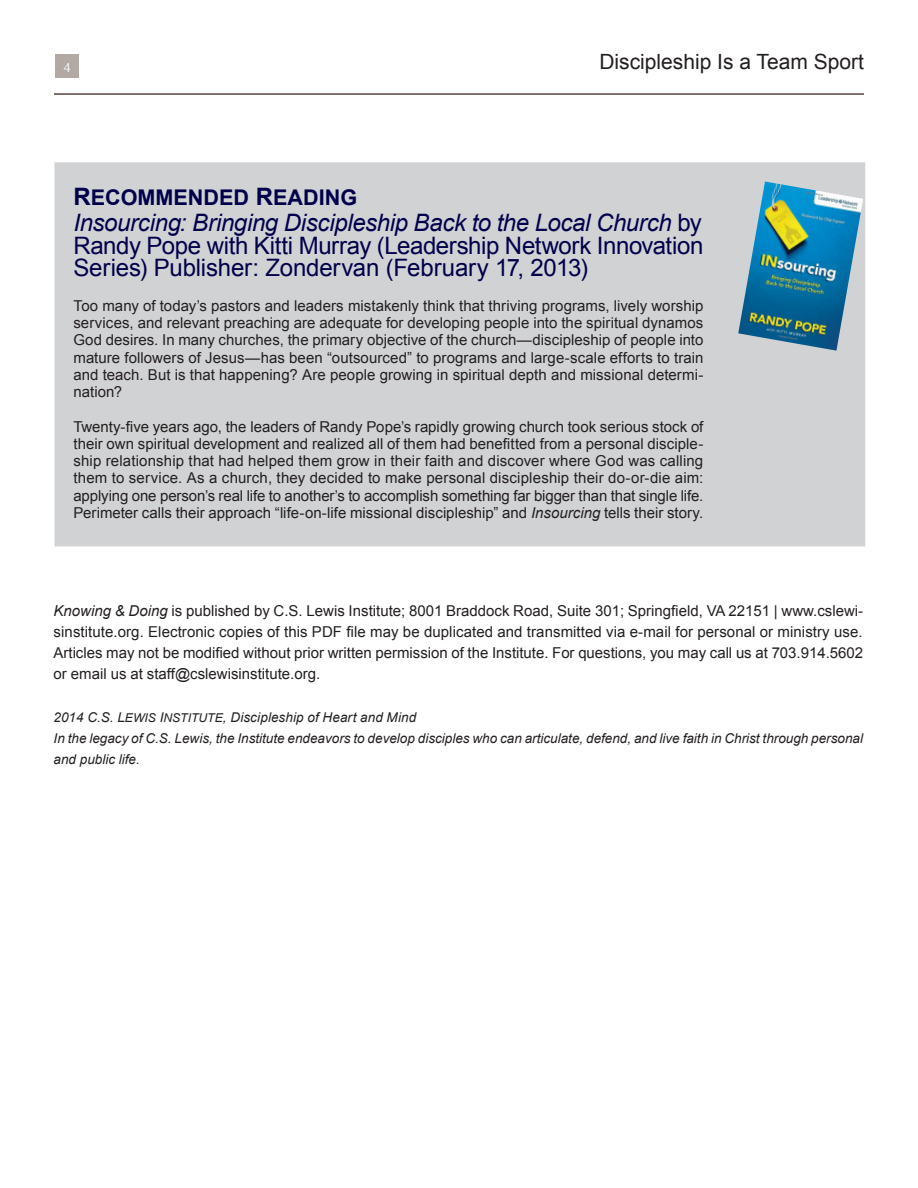
<style>
.page{position:relative;width:918px;height:1188px;background:#fff}
.page>*{position:absolute;margin:0;border:0;box-sizing:border-box;transform-origin:0 0}
.Recommended_reading{font:24px/22.5px "Arial";letter-spacing:-.01em;color:#00004b;text-align:justify}
.t1{font:21.6px "Arial Bold MT SC900";color:#00004b}
.t2{font:21px "Arial";color:#231f20}
.Recommended_reading-2{font:15px/17.2px "Arial";color:#231f20;text-align:justify}
.Author_bio{font:15px/21px "Arial";color:#231f20;text-align:justify}
.t3{font:italic 13.5px/21px "Arial";color:#231f20}
.t4{font:13.5px "Optima";color:#fff}
.s1{font-size:24px}
.s2{font-style:italic}
.s3{font-family:"Arial Italic MT SC900";font-style:normal}
.s4{font-family:"Arial Italic MT SC900";font-style:normal;font-size:12.15px}
</style>
<div class="page">
<div style="left:55px;top:54px;width:24px;height:24px;background:#b2a8a4"></div>
<hr style="left:54px;top:94px;width:810px;height:1px;background:#776762">
<div style="left:54px;top:162px;width:811px;height:384px;background:#d1d2d4;border:4px solid #d1d2d4"></div>
<img style="left:738px;top:182px;width:125px;height:169px">
<p class="t4" style="left:63px;top:60px;width:9px">4</p>
<h3 class="t2" style="left:599px;top:48px;width:266px">Discipleship Is a Team Sport</h3>
<p class="t1" style="left:73px;top:183px;width:285px"><span class="s1">R</span>ECOMMENDED <span class="s1">R</span>EADING</p>
<p class="Recommended_reading" style="left:73px;top:212px;width:631px"><span class="s2">Insourcing: Bringing Discipleship Back to the Local Church</span> by Randy Pope with Kitti Murray (Leadership Network Innovation Series) Publisher: Zondervan (February 17, 2013)</p>
<p class="Recommended_reading-2" style="left:73px;top:297px;width:632px">Too many of today’s pastors and leaders mistakenly think that thriving programs, lively worship services, and relevant preaching are adequate for developing people into the spiritual dynamos God desires. In many churches, the primary objective of the church—discipleship of people into mature followers of Jesus—has been “outsourced” to programs and large-scale efforts to train and teach. But is that happening? Are people growing in spiritual depth and missional determi&shy;nation?</p>
<p class="Recommended_reading-2" style="left:73px;top:418px;width:632px">Twenty-five years ago, the leaders of Randy Pope’s rapidly growing church took serious stock of their own spiritual development and realized all of them had benefitted from a personal disciple&shy;ship relationship that had helped them grow in their faith and discover where God was calling them to service. As a church, they decided to make personal discipleship their do-or-die aim: applying one person’s real life to another’s to accomplish something far bigger than that single life.<br>Perimeter calls their approach “life-on-life missional discipleship” and <span class="s2">Insourcing</span> tells their story.</p>
<p class="Author_bio" style="left:54px;top:600px;width:811px"><span class="s2">Knowing &amp; Doing</span> is published by C.S. Lewis Institute; 8001 Braddock Road, Suite 301; Springfield, VA 22151 | www.cslewi&shy;sinstitute.org. Electronic copies of this PDF file may be duplicated and transmitted via e-mail for personal or ministry use.<br>Articles may not be modified without prior written permission of the Institute. For questions, you may call us at 703.914.5602 or email us at staff@cslewisinstitute.org.</p>
<p class="t3" style="left:54px;top:707px;width:364px">2014 <span class="s3">C.S. L</span><span class="s4">EWIS</span> <span class="s3">I</span><span class="s4">NSTITUTE</span><span class="s3">,</span> Discipleship of Heart and Mind</p>
<p class="t3" style="left:54px;top:728px;width:811px">In the legacy of C.S. Lewis, the Institute endeavors to develop disciples who can articulate, defend, and live faith in Christ through personal and public life.</p>
</div>
